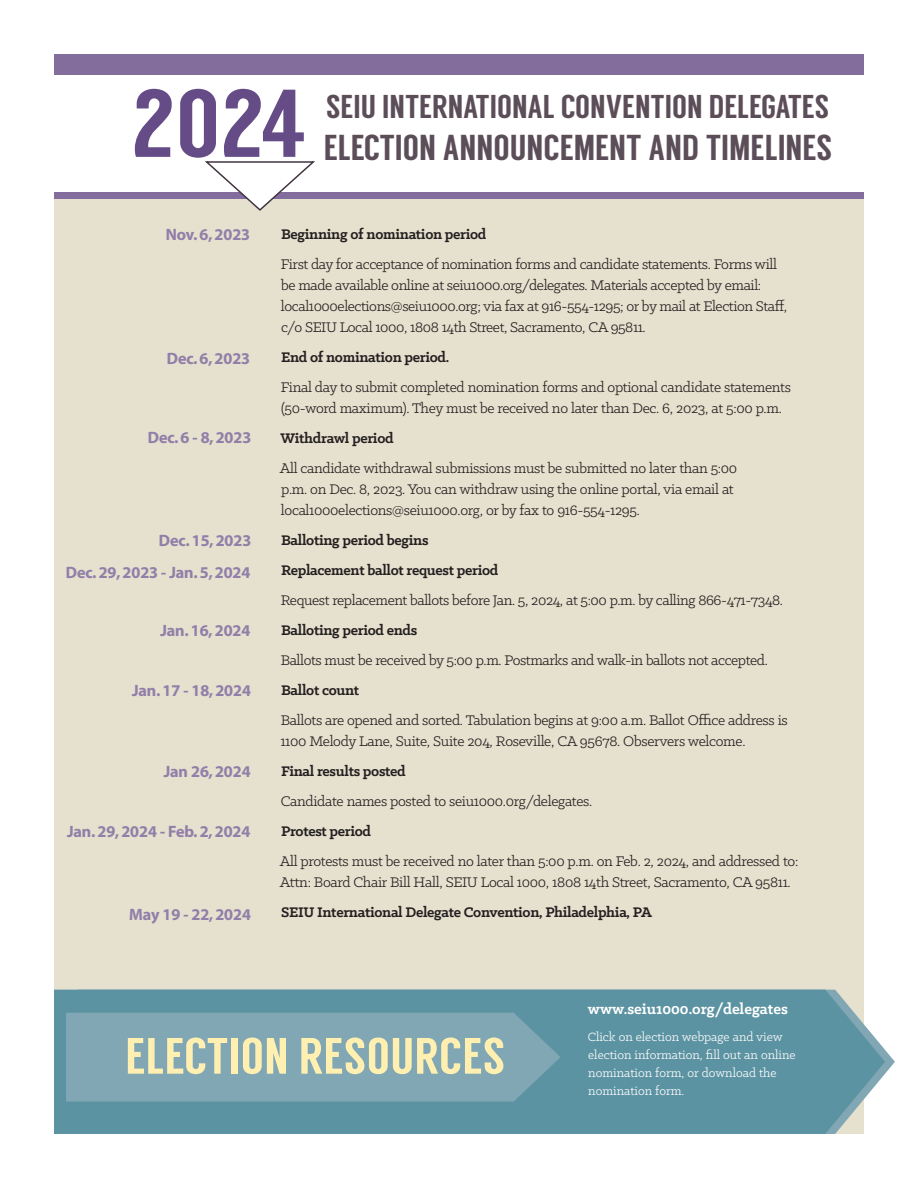
<style>
.page{position:relative;width:918px;height:1188px;background:#fff}
.page>*{position:absolute;margin:0;border:0;box-sizing:border-box;transform-origin:0 0}
.Heading1{font:96px "Langdon";color:#654c87}
.Heading1-2{font:51px "Langdon";letter-spacing:.01em;color:#fff0b1}
.Bodymain{font:36px "Langdon";color:#5c4e59}
.Bodymain-2{font:33px "Langdon";color:#5c4e59}
.BACK_-_date_list{font:16.5px "Myriad Headline";color:#927fa9}
.Bodymain-3{font:700 16.5px "Klinic Slab";color:#fff}
.Bodymain-4{font:15.75px/21px "Klinic Slab";letter-spacing:-.02em;color:#231f20}
.Bodymain-5{font:700 15.75px "Klinic Slab";letter-spacing:-.02em;color:#231f20}
.Bodymain-6{font:13.5px/18px "Klinic Slab";color:#fff}
</style>
<div class="page">
<div style="left:54px;top:54px;width:810px;height:1080px;background:#e6e1ce"></div>
<div style="left:54px;top:990px;width:831px;height:144px;background:#5c93a2"></div>
<div style="left:54px;top:54px;width:810px;height:145px;background:#826d9c"></div>
<div style="left:54px;top:76px;width:810px;height:116px;background:#fff"></div>
<svg style="left:205px;top:161px;width:110px;height:50px"></svg>
<div style="left:66px;top:1013px;width:495px;height:89px;background:#81a7b4"></div>
<p class="Heading1" style="left:132px;top:68px;width:176px">2024</p>
<p class="Bodymain-2" style="left:326px;top:87px;width:505px">SEIU INTERNATIONAL CONVENTION DELEGATES</p>
<p class="Bodymain" style="left:324px;top:126px;width:510px">ELECTION ANNOUNCEMENT AND TIMELINES</p>
<p class="BACK_-_date_list" style="left:166px;top:226px;width:86px">Nov. 6, 2023</p>
<p class="BACK_-_date_list" style="left:167px;top:350px;width:85px">Dec. 6, 2023</p>
<p class="BACK_-_date_list" style="left:148px;top:429px;width:105px">Dec. 6 - 8, 2023</p>
<p class="BACK_-_date_list" style="left:159px;top:532px;width:94px">Dec. 15, 2023</p>
<p class="BACK_-_date_list" style="left:66px;top:564px;width:186px">Dec. 29, 2023 - Jan. 5, 2024</p>
<p class="BACK_-_date_list" style="left:160px;top:622px;width:91px">Jan. 16, 2024</p>
<p class="BACK_-_date_list" style="left:132px;top:682px;width:120px">Jan. 17 - 18, 2024</p>
<p class="BACK_-_date_list" style="left:164px;top:763px;width:88px">Jan 26, 2024</p>
<p class="BACK_-_date_list" style="left:67px;top:823px;width:185px">Jan. 29, 2024 - Feb. 2, 2024</p>
<p class="BACK_-_date_list" style="left:129px;top:906px;width:123px">May 19 - 22, 2024</p>
<p class="Bodymain-5" style="left:281px;top:224px;width:207px">Beginning of nomination period</p>
<p class="Bodymain-4" style="left:281px;top:254px;width:508px">First day for acceptance of nomination forms and candidate statements. Forms will be made available online at seiu1000.org/delegates. Materials accepted by email: local1000elections@seiu1000.org; via fax at 916-554-1295; or by mail at Election Staff, c/o SEIU Local 1000, 1808 14th Street, Sacramento, CA 95811.</p>
<p class="Bodymain-5" style="left:281px;top:347px;width:170px">End of nomination period.</p>
<p class="Bodymain-4" style="left:281px;top:377px;width:512px">Final day to submit completed nomination forms and optional candidate statements (50-word maximum). They must be received no later than Dec. 6, 2023, at 5:00 p.m.</p>
<p class="Bodymain-5" style="left:281px;top:428px;width:115px">Withdrawl period</p>
<p class="Bodymain-4" style="left:280px;top:458px;width:459px">All candidate withdrawal submissions must be submitted no later than 5:00 p.m. on Dec. 8, 2023. You can withdraw using the online portal, via email at local1000elections@seiu1000.org, or by fax to 916-554-1295.</p>
<p class="Bodymain-5" style="left:281px;top:530px;width:149px">Balloting period begins</p>
<p class="Bodymain-5" style="left:281px;top:560px;width:219px">Replacement ballot request period</p>
<p class="Bodymain-4" style="left:281px;top:590px;width:504px">Request replacement ballots before Jan. 5, 2024, at 5:00 p.m. by calling 866-471-7348.</p>
<p class="Bodymain-5" style="left:281px;top:620px;width:138px">Balloting period ends</p>
<p class="Bodymain-4" style="left:281px;top:650px;width:489px">Ballots must be received by 5:00 p.m. Postmarks and walk-in ballots not accepted.</p>
<p class="Bodymain-5" style="left:281px;top:680px;width:80px">Ballot count</p>
<p class="Bodymain-4" style="left:280px;top:710px;width:509px">Ballots are opened and sorted. Tabulation begins at 9:00 a.m. Ballot Office address is<br>1100 Melody Lane, Suite, Suite 204, Roseville, CA 95678. Observers welcome.</p>
<p class="Bodymain-5" style="left:281px;top:761px;width:126px">Final results posted</p>
<p class="Bodymain-4" style="left:281px;top:791px;width:313px">Candidate names posted to seiu1000.0rg/delegates.</p>
<p class="Bodymain-5" style="left:281px;top:821px;width:92px">Protest period</p>
<p class="Bodymain-4" style="left:280px;top:851px;width:520px">All protests must be received no later than 5:00 p.m. on Feb. 2, 2024, and addressed to:<br>Attn: Board Chair Bill Hall, SEIU Local 1000, 1808 14th Street, Sacramento, CA 95811.</p>
<p class="Bodymain-5" style="left:281px;top:902px;width:372px">SEIU International Delegate Convention, Philadelphia, PA</p>
<p class="Heading1-2" style="left:125px;top:1026px;width:381px">ELECTION RESOURCES</p>
<p class="Bodymain-3" style="left:588px;top:998px;width:202px">www.seiu1000.org/delegates</p>
<p class="Bodymain-6" style="left:588px;top:1028px;width:209px">Click on election webpage and view election information, fill out an online nomination form, or download the nomination form.</p>
</div>
